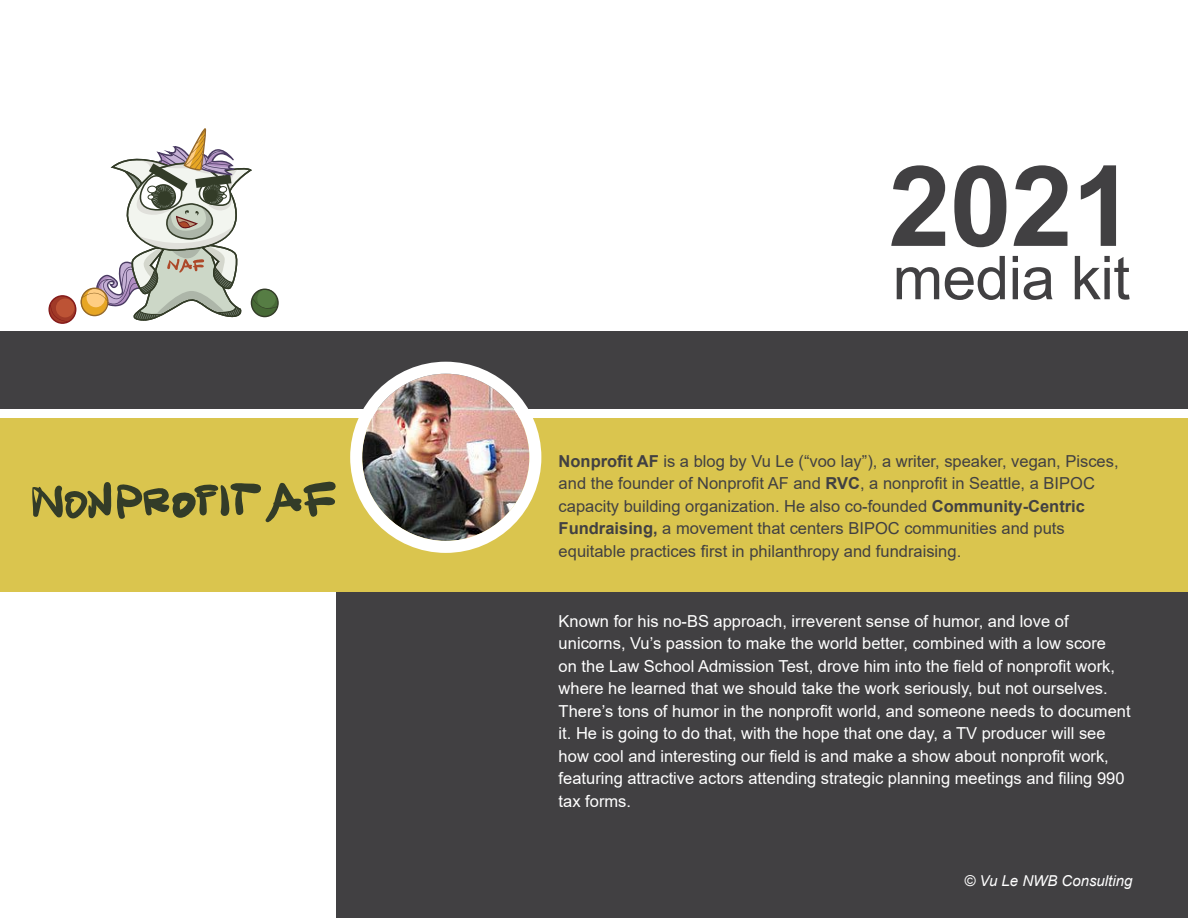
<style>
.page{position:relative;width:1188px;height:918px;background:#fff}
.page>*{position:absolute;margin:0;border:0;box-sizing:border-box;transform-origin:0 0}
.t1{font:700 112.05px "Arial";color:#414042}
.t2{font:60.6px "Arial";letter-spacing:-.01em;color:#414042}
.t3{font:16.5px/22.5px "Arial";color:#fff}
.t4{font:16.5px/22.5px "Arial";color:#414042}
.t5{font:italic 15px "Arial";color:#fff}
.s1{font-weight:700}
</style>
<div class="page">
<div style="left:0;top:331px;width:1188px;height:77px;background:#414042"></div>
<div style="left:337px;top:448px;width:851px;height:470px;background:#414042"></div>
<div style="left:0;top:419px;width:1188px;height:173px;background:#dac54e"></div>
<img style="left:362px;top:374px;width:167px;height:167px;border-radius:84px">
<div style="left:350px;top:362px;width:191px;height:191px;border:12px solid #fff;border-radius:50%"></div>
<svg style="left:32px;top:481px;width:304px;height:42px"></svg>
<svg style="left:48px;top:128px;width:231px;height:196px"></svg>
<div style="left:56px;top:299px;width:18px;height:18px;background:#bd5335;border-radius:50%"></div>
<h1 class="t1" style="left:889px;top:128px;width:247px">2021</h1>
<h2 class="t2" style="left:893px;top:236px;width:239px">media kit</h2>
<p class="t4" style="left:559px;top:450px;width:561px"><span class="s1">Nonprofit AF</span> is a blog by Vu Le (“voo lay”), a writer, speaker, vegan, Pisces, and the founder of Nonprofit AF and <span class="s1">RVC</span>, a nonprofit in Seattle, a BIPOC capacity building organization. He also co-founded <span class="s1">Community-Centric Fundraising,</span> a movement that centers BIPOC communities and puts equitable practices first in philanthropy and fundraising.</p>
<p class="t3" style="left:559px;top:609px;width:573px">Known for his no-BS approach, irreverent sense of humor, and love of unicorns, Vu’s passion to make the world better, combined with a low score<br>on the Law School Admission Test, drove him into the field of nonprofit work, where he learned that we should take the work seriously, but not ourselves.<br>There’s tons of humor in the nonprofit world, and someone needs to document it. He is going to do that, with the hope that one day, a TV producer will see how cool and interesting our field is and make a show about nonprofit work, featuring attractive actors attending strategic planning meetings and filing 990 tax forms.</p>
<p class="t5" style="left:964px;top:871px;width:170px">© Vu Le NWB Consulting</p>
</div>
